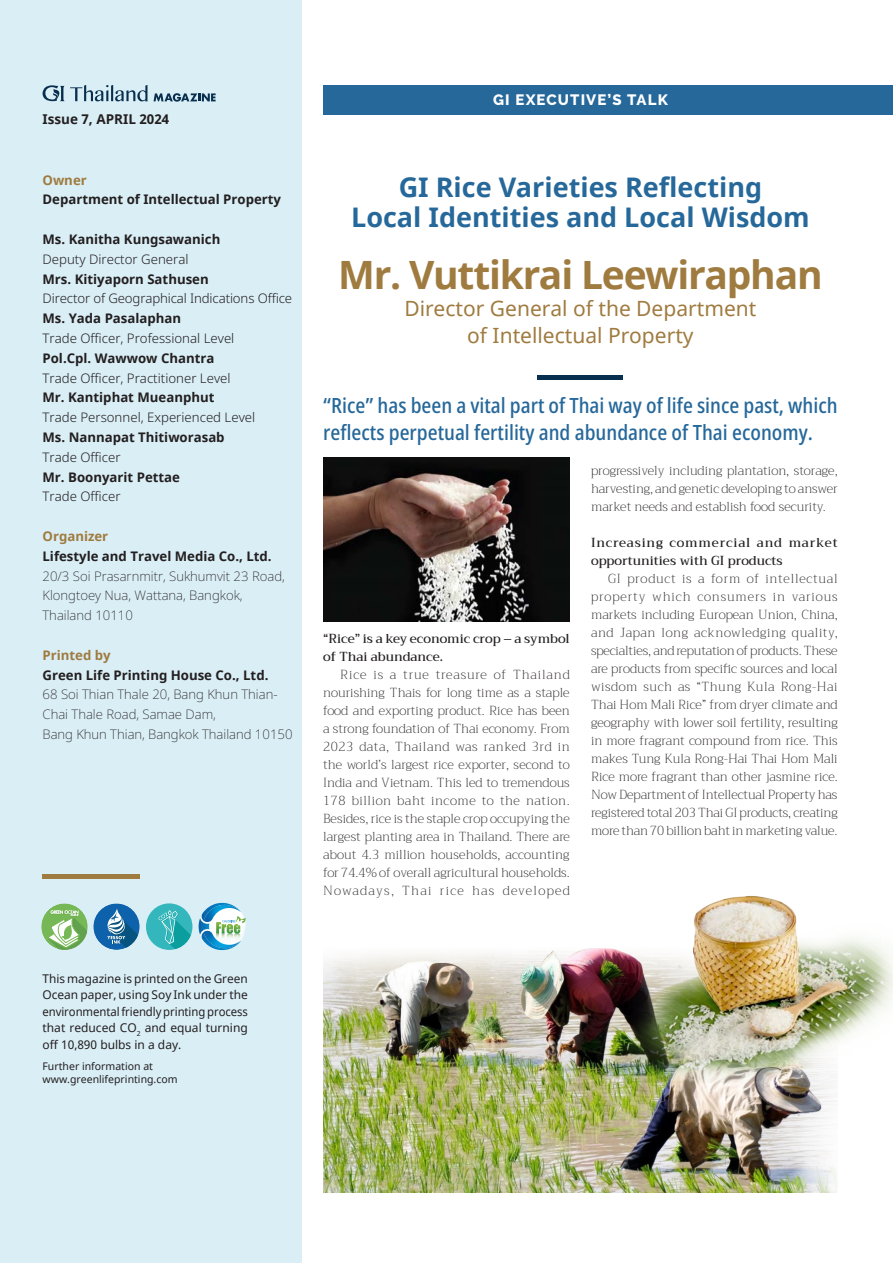
<style>
.page{position:relative;width:893px;height:1263px;background:#fff}
.page>*{position:absolute;margin:0;border:0;box-sizing:border-box;transform-origin:0 0}
.t1{font:700 39px "Noto Sans";letter-spacing:-.03em;color:#9f7b3f}
.t2{font:700 27px "Noto Sans";color:#26689a}
.intro_thai{font:500 condensed 21px/27px "Noto Sans";color:#26689a}
.t3{font:21px "Noto Sans";color:#9f7b3f}
.t4{font:800 15px "Raleway";letter-spacing:.075em;color:#fff}
.body{font:700 13.5px "Noto Sans";color:#231f20}
.body-2{font:700 13.2px "Noto Sans";color:#231f20}
.body-3{font:300 13.2px "Noto Sans";color:#231f20}
.body-4{font:200 13.2px/19.8px "Noto Sans";color:#231f20}
.body-5{font:700 13.2px "Noto Sans";color:#9f7b3f}
.Intro_Text{font:200 12.75px/18px "Trirong";color:#231f20;text-align:justify}
.Intro_Text-2{font:500 12.75px/18px "Trirong";letter-spacing:.02em;color:#231f20}
.Intro_Text-3{font:500 12.75px/18px "Trirong";color:#231f20}
.body-6{font:12px/16.5px "Noto Sans";color:#231f20;text-align:justify}
.body-7{font:10.5px "Noto Sans";color:#231f20}
</style>
<div class="page">
<div style="left:0;top:0;width:302px;height:1263px;background:#daeef6"></div>
<hr style="left:538px;top:375px;width:85px;height:4px;background:#092f4f">
<div style="left:323px;top:85px;width:570px;height:30px;background:#26689a"></div>
<img style="left:323px;top:457px;width:247px;height:164px">
<img style="left:323px;top:948px;width:514px;height:244px">
<img style="left:614px;top:895px;width:279px;height:188px">
<svg style="left:43px;top:85px;width:104px;height:16px"></svg>
<svg style="left:154px;top:93px;width:62px;height:9px"></svg>
<div style="left:146px;top:903px;width:46px;height:47px;background:#33b7bc;border-radius:50%"></div>
<div style="left:93px;top:903px;width:47px;height:47px;background:#0d62ab;border-radius:50%"></div>
<svg style="left:107px;top:909px;width:31px;height:39px"></svg>
<svg style="left:41px;top:903px;width:47px;height:47px"></svg>
<svg style="left:47px;top:910px;width:41px;height:40px;background:#a0cb92"></svg>
<svg style="left:199px;top:903px;width:47px;height:46px"></svg>
<svg style="left:159px;top:910px;width:33px;height:39px"></svg>
<hr style="left:43px;top:874px;width:97px;height:4px;background:#9f7b3f">
<p class="body" style="left:43px;top:109px;width:128px">Issue 7, APRIL 2024</p>
<p class="body-5" style="left:43px;top:170px;width:46px">Owner</p>
<p class="body-2" style="left:43px;top:190px;width:240px">Department of Intellectual Property</p>
<p class="body-2" style="left:43px;top:230px;width:179px">Ms. Kanitha Kungsawanich</p>
<p class="body-3" style="left:43px;top:250px;width:148px">Deputy Director General</p>
<p class="body-2" style="left:43px;top:269px;width:168px">Mrs. Kitiyaporn Sathusen</p>
<p class="body-3" style="left:43px;top:289px;width:251px">Director of Geographical Indications Office</p>
<p class="body-2" style="left:43px;top:309px;width:140px">Ms. Yada Pasalaphan</p>
<p class="body-3" style="left:43px;top:329px;width:193px">Trade Officer, Professional Level</p>
<p class="body-2" style="left:43px;top:349px;width:173px">Pol.Cpl. Wawwow Chantra</p>
<p class="body-3" style="left:43px;top:369px;width:190px">Trade Officer, Practitioner Level</p>
<p class="body-2" style="left:43px;top:388px;width:173px">Mr. Kantiphat Mueanphut</p>
<p class="body-3" style="left:43px;top:408px;width:214px">Trade Personnel, Experienced Level</p>
<p class="body-2" style="left:43px;top:428px;width:184px">Ms. Nannapat Thitiworasab</p>
<p class="body-3" style="left:43px;top:448px;width:80px">Trade Officer</p>
<p class="body-2" style="left:43px;top:467px;width:139px">Mr. Boonyarit Pettae</p>
<p class="body-3" style="left:43px;top:487px;width:80px">Trade Officer</p>
<p class="body-5" style="left:43px;top:527px;width:67px">Organizer</p>
<p class="body-2" style="left:43px;top:547px;width:231px">Lifestyle and Travel Media Co., Ltd.</p>
<p class="body-4" style="left:43px;top:566px;width:244px">20/3 Soi Prasarnmitr, Sukhumvit 23 Road,</p>
<p class="body-4" style="left:43px;top:586px;width:201px">Klongtoey Nua, Wattana, Bangkok,</p>
<p class="body-4" style="left:43px;top:606px;width:92px">Thailand 10110</p>
<p class="body-5" style="left:43px;top:646px;width:70px">Printed by</p>
<p class="body-2" style="left:43px;top:665px;width:227px">Green Life Printing House Co., Ltd.</p>
<p class="body-4" style="left:43px;top:685px;width:237px">68 Soi Thian Thale 20, Bang Khun Thian-<br>Chai Thale Road, Samae Dam,</p>
<p class="body-4" style="left:43px;top:725px;width:252px">Bang Khun Thian, Bangkok Thailand 10150</p>
<p class="body-6" style="left:43px;top:970px;width:207px">This magazine is printed on the Green Ocean paper, using Soy Ink under the environmental friendly printing process that reduced CO<sub>2</sub> and equal turning off 10,890 bulbs in a day.</p>
<p class="body-7" style="left:43px;top:1059px;width:112px">Further information at</p>
<p class="body-7" style="left:43px;top:1072px;width:137px">www.greenlifeprinting.com</p>
<p class="t4" style="left:493px;top:92px;width:176px">GI EXECUTIVE’S TALK</p>
<p class="t2" style="left:399px;top:168px;width:365px">GI Rice Varieties Reflecting</p>
<p class="t2" style="left:351px;top:198px;width:460px">Local Identities and Local Wisdom</p>
<p class="t1" style="left:338px;top:247px;width:486px">Mr. Vuttikrai Leewiraphan</p>
<p class="t3" style="left:404px;top:294px;width:354px">Director General of the Department</p>
<p class="t3" style="left:467px;top:321px;width:228px">of Intellectual Property</p>
<p class="intro_thai" style="left:323px;top:392px;width:516px">“Rice” has been a vital part of Thai way of life since past, which reflects perpetual fertility and abundance of Thai economy.</p>
<p class="Intro_Text-3" style="left:323px;top:630px;width:248px">“Rice” is a key economic crop – a symbol of Thai abundance.</p>
<p class="Intro_Text" style="left:323px;top:666px;width:248px;text-indent:17px">Rice is a true treasure of Thailand nourishing Thais for long time as a staple food and exporting product. Rice has been a strong foundation of Thai economy. From 2023 data, Thailand was ranked 3rd in the world’s largest rice exporter, second to India and Vietnam. This led to tremendous 178 billion baht income to the nation.<br>Besides, rice is the staple crop occupying the largest planting area in Thailand. There are about 4.3 million households, accounting for 74.4% of overall agricultural households.<br>Nowadays, Thai rice has developed</p>
<p class="Intro_Text" style="left:591px;top:462px;width:248px">progressively including plantation, storage, harvesting, and genetic developing to answer market needs and establish food security.</p>
<p class="Intro_Text-2" style="left:591px;top:534px;width:248px">Increasing commercial and market opportunities with GI products</p>
<p class="Intro_Text" style="left:591px;top:570px;width:248px;text-indent:17px">GI product is a form of intellectual property which consumers in various markets including European Union, China, and Japan long acknowledging quality, specialties, and reputation of products. These are products from specific sources and local wisdom such as “Thung Kula Rong-Hai Thai Hom Mali Rice” from dryer climate and geography with lower soil fertility, resulting in more fragrant compound from rice. This makes Tung Kula Rong-Hai Thai Hom Mali Rice more fragrant than other jasmine rice.<br>Now Department of Intellectual Property has registered total 203 Thai GI products, creating more than 70 billion baht in marketing value.</p>
</div>
